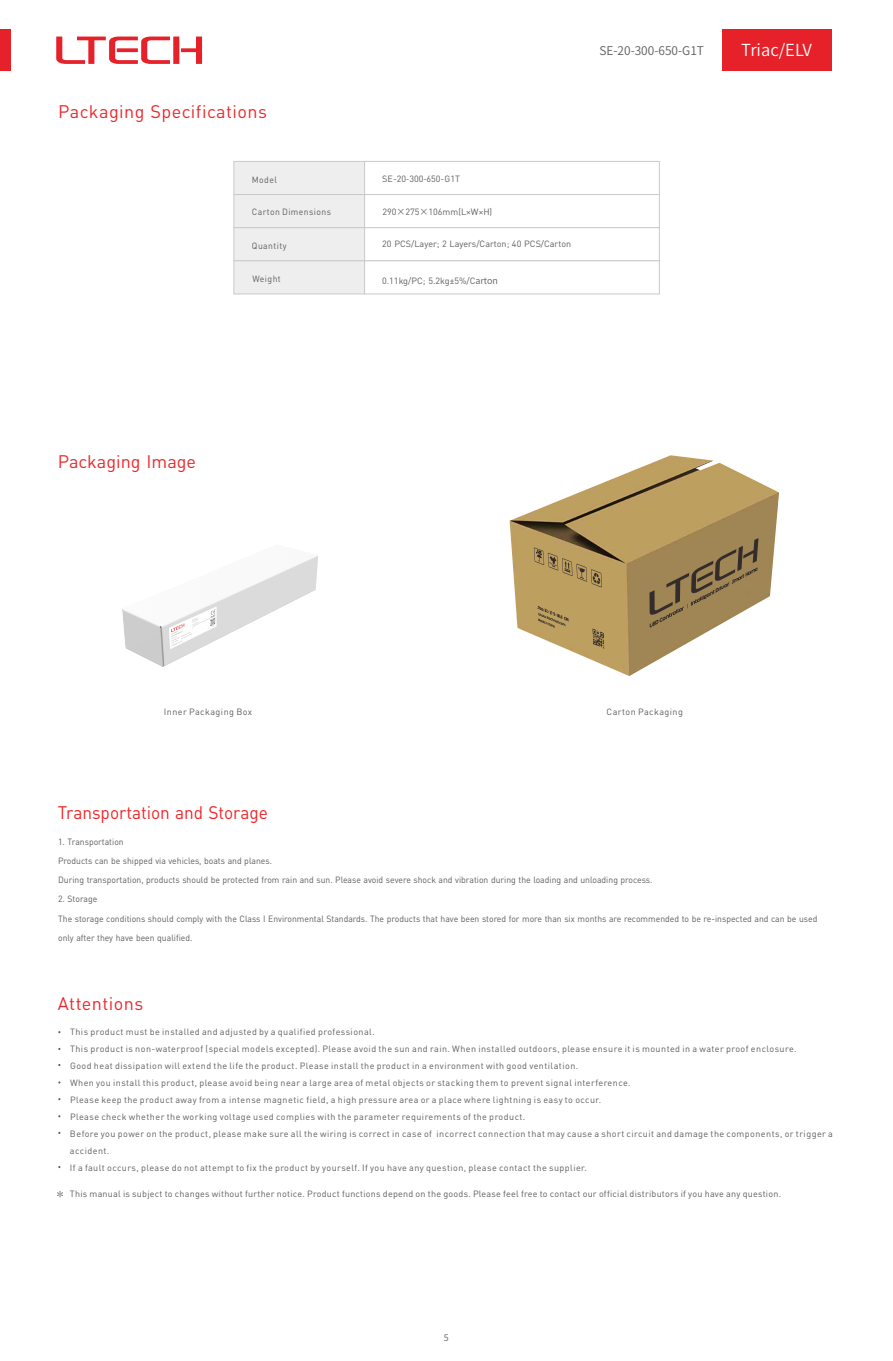
<style>
.page{position:relative;width:893px;height:1361px;background:#fff}
.page>*{position:absolute;margin:0;border:0;box-sizing:border-box;transform-origin:0 0}
.t1{font:18px "DIN Pro";letter-spacing:.025em;color:#ef2629}
.t2{font:18px "DIN Pro";color:#ef2629;scale:.96 1}
.t3{font:18px "DIN Pro";color:#ef2629}
.t4{font:16.65px "Source Han Sans CN";color:#fefefe}
.t5{font:12px "Source Han Sans CN";color:#5f5d5d}
.t6{font:9px/17px "DIN Pro";letter-spacing:.05em;color:#5f5d5d}
.t7{font:9px/19.2px "DIN Pro";color:#5f5d5d;scale:.96 1}
.t8{font:9px "DIN Pro";letter-spacing:.025em;color:#5f5d5d}
.t9{font:9px "DIN Pro";color:#5f5d5d}
.t10{font:9px "DIN Pro";letter-spacing:.05em;color:#5f5d5d;scale:.96 1}
.t11{font:9px "Source Han Sans CN";color:#5f5d5d}
.s1{font-family:"Source Han Sans CN"}
</style>
<div class="page">
<img style="left:510px;top:455px;width:269px;height:221px">
<svg style="left:649px;top:538px;width:109px;height:89px;background:#978158"></svg>
<svg style="left:592px;top:628px;width:13px;height:21px"></svg>
<svg style="left:534px;top:547px;width:68px;height:40px;background:#ab9058"></svg>
<svg style="left:538px;top:606px;width:30px;height:22px"></svg>
<img style="left:122px;top:555px;width:196px;height:112px">
<svg style="left:56px;top:37px;width:146px;height:27px"></svg>
<div style="left:0;top:30px;width:11px;height:41px;background:#e62129"></div>
<svg style="left:233px;top:161px;width:427px;height:134px"></svg>
<div style="left:722px;top:29px;width:109px;height:42px;background:#e62129"></div>
<svg style="left:169px;top:606px;width:48px;height:43px"></svg>
<svg style="left:57px;top:1191px;width:6px;height:7px"></svg>
<h1 class="t1" style="left:58px;top:104px;width:210px">Packaging Specifications</h1>
<p class="t10" style="left:252px;top:176px;width:28px">Model</p>
<p class="t10" style="left:252px;top:208px;width:84px">Carton Dimensions</p>
<p class="t10" style="left:252px;top:242px;width:38px">Quantity</p>
<p class="t10" style="left:252px;top:275px;width:31px">Weight</p>
<h3 class="t5" style="left:599px;top:44px;width:106px">SE-20-300-650-G1T</h3>
<h2 class="t4" style="left:741px;top:41px;width:72px">Triac/ELV</h2>
<p class="t9" style="left:382px;top:175px;width:79px">SE-20<span class="s1">-</span>300<span class="s1">-</span>650-G1T</p>
<p class="t9" style="left:382px;top:208px;width:111px">290<span class="s1">×</span>275<span class="s1">×</span>106mm(L×W×H)</p>
<p class="t9" style="left:382px;top:240px;width:190px">20 PCS/Layer; 2 Layers/Carton; 40 PCS/Carton</p>
<p class="t9" style="left:382px;top:277px;width:117px">0.11kg/PC; 5.2kg±5%/C<span class="s1">arton</span></p>
<h1 class="t3" style="left:58px;top:455px;width:140px">Packaging Image</h1>
<p class="t6" style="left:164px;top:704px;width:90px">Inner Packaging Box</p>
<p class="t6" style="left:606px;top:704px;width:78px">Carton Packaging</p>
<h1 class="t2" style="left:58px;top:805px;width:220px">Transportation and Storage</h1>
<p class="t7" style="left:58px;top:833px;width:621px">1. Transportation<br>Products can be shipped via vehicles, boats and planes.<br>During transportation, products should be protected from rain and sun. Please avoid severe shock and vibration during the loading and unloading process.</p>
<p class="t7" style="left:58px;top:890px;width:792px">2. Storage<br>The storage conditions should comply with the Class I Environmental Standards. The products that have been stored for more than six months are recommended to be re-inspected and can be used only after they have been qualified.</p>
<h1 class="t1" style="left:58px;top:996px;width:87px">Attentions</h1>
<p class="t6" style="left:70px;top:1024px;width:764px">This product must be installed and adjusted by a qualified professional.<br>This product is non-waterproof (special models excepted). Please avoid the sun and rain. When installed outdoors, please ensure it is mounted in a water proof enclosure.<br>Good heat dissipation will extend the life the product. Please install the product in a environment with good ventilation.<br>When you install this product, please avoid being near a large area of metal objects or stacking them to prevent signal interference.<br>Please keep the product away from a intense magnetic field, a high pressure area or a place where lightning is easy to occur.<br>Please check whether the working voltage used complies with the parameter requirements of the product.<br>Before you power on the product, please make sure all the wiring is correct in case of incorrect connection that may cause a short circuit and damage the components, or trigger a accident.<br>If a fault occurs, please do not attempt to fix the product by yourself. If you have any question, please contact the supplier.</p>
<p class="t8" style="left:70px;top:1190px;width:713px">This manual is subject to changes without further notice. Product functions depend on the goods. Please feel free to contact our official distributors if you have any question.</p>
<p class="t11" style="left:444px;top:1333px;width:6px">5</p>
</div>
